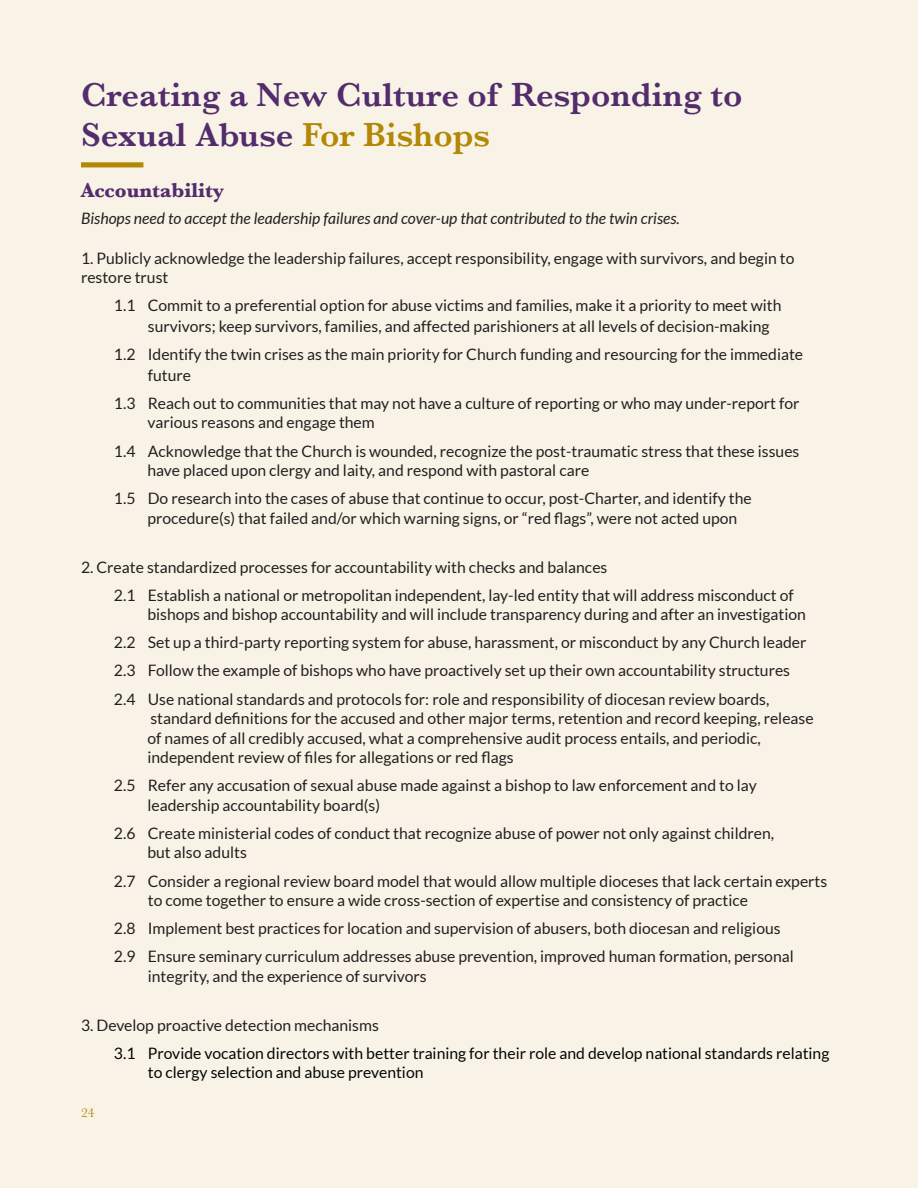
<style>
.page{position:relative;width:918px;height:1188px;background:#f8f3e6}
.page>*{position:absolute;margin:0;border:0;box-sizing:border-box;transform-origin:0 0}
.t1{font:600 34.5px/40.5px "Baskerville";color:#522c6c}
.t2{font:700 21px "Baskerville";color:#522c6c}
.t3{font:15.75px/19.5px "Lato";color:#231f20}
.t4{font:15.75px/19.5px "Lato";color:#040503}
.t5{font:italic 15.75px "Lato";color:#231f20}
.t6{font:13.5px "Baskerville";color:#b38805}
.s1{color:#b38805}
</style>
<div class="page">
<div style="left:81px;top:162px;width:62px;height:5px;background:#b38805"></div>
<h1 class="t1" style="left:81px;top:74px;width:663px">Creating a New Culture of Responding to<br>Sexual Abuse <span class="s1">For Bishops</span></h1>
<h2 class="t2" style="left:81px;top:175px;width:144px">Accountability</h2>
<p class="t5" style="left:81px;top:209px;width:600px">Bishops need to accept the leadership failures and cover-up that contributed to the twin crises.</p>
<p class="t3" style="left:81px;top:248px;width:715px">1. Publicly acknowledge the leadership failures, accept responsibility, engage with survivors, and begin to restore trust</p>
<p class="t3" style="left:148px;top:295px;width:635px;line-height:20.7px;text-indent:-34px">1.1 Commit to a preferential option for abuse victims and families, make it a priority to meet with survivors; keep survivors, families, and affected parishioners at all levels of decision-making</p>
<p class="t3" style="left:148px;top:344px;width:657px;line-height:20.7px;text-indent:-34px">1.2 Identify the twin crises as the main priority for Church funding and resourcing for the immediate future</p>
<p class="t3" style="left:147px;top:393px;width:654px;text-indent:-33px">1.3 Reach out to communities that may not have a culture of reporting or who may under-report for various reasons and engage them</p>
<p class="t3" style="left:147px;top:441px;width:654px;text-indent:-33px">1.4 Acknowledge that the Church is wounded, recognize the post-traumatic stress that these issues have placed upon clergy and laity, and respond with pastoral care</p>
<p class="t3" style="left:147px;top:489px;width:606px;text-indent:-33px">1.5 Do research into the cases of abuse that continue to occur, post-Charter, and identify the procedure(s) that failed and/or which warning signs, or “red flags”, were not acted upon</p>
<p class="t3" style="left:114px;top:553px;width:681px;line-height:28.2px;text-indent:-33px">2. Create standardized processes for accountability with checks and balances<br>2.1 Establish a national or metropolitan independent, lay-led entity that will address misconduct of</p>
<p class="t3" style="left:114px;top:600px;width:694px;line-height:28.2px;text-indent:33px">bishops and bishop accountability and will include transparency during and after an investigation 2.2 Set up a third-party reporting system for abuse, harassment, or misconduct by any Church leader 2.3 Follow the example of bishops who have proactively set up their own accountability structures 2.4 Use national standards and protocols for: role and responsibility of diocesan review boards,</p>
<p class="t3" style="left:147px;top:709px;width:668px">standard definitions for the accused and other major terms, retention and record keeping, release of names of all credibly accused, what a comprehensive audit process entails, and periodic, independent review of files for allegations or red flags</p>
<p class="t3" style="left:147px;top:776px;width:611px;text-indent:-33px">2.5 Refer any accusation of sexual abuse made against a bishop to law enforcement and to lay leadership accountability board(s)</p>
<p class="t3" style="left:147px;top:823px;width:628px;text-indent:-33px">2.6 Create ministerial codes of conduct that recognize abuse of power not only against children, but also adults</p>
<p class="t3" style="left:148px;top:871px;width:681px;text-indent:-34px">2.7 Consider a regional review board model that would allow multiple dioceses that lack certain experts to come together to ensure a wide cross-section of expertise and consistency of practice</p>
<p class="t3" style="left:114px;top:914px;width:681px;line-height:28.2px">2.8 Implement best practices for location and supervision of abusers, both diocesan and religious<br>2.9 Ensure seminary curriculum addresses abuse prevention, improved human formation, personal</p>
<p class="t3" style="left:148px;top:966px;width:280px">integrity, and the experience of survivors</p>
<p class="t3" style="left:81px;top:1015px;width:299px">3. Develop proactive detection mechanisms</p>
<p class="t4" style="left:148px;top:1043px;width:683px;text-indent:-34px">3.1 Provide vocation directors with better training for their role and develop national standards relating to clergy selection and abuse prevention</p>
<p class="t6" style="left:81px;top:1104px;width:15px">24</p>
</div>
